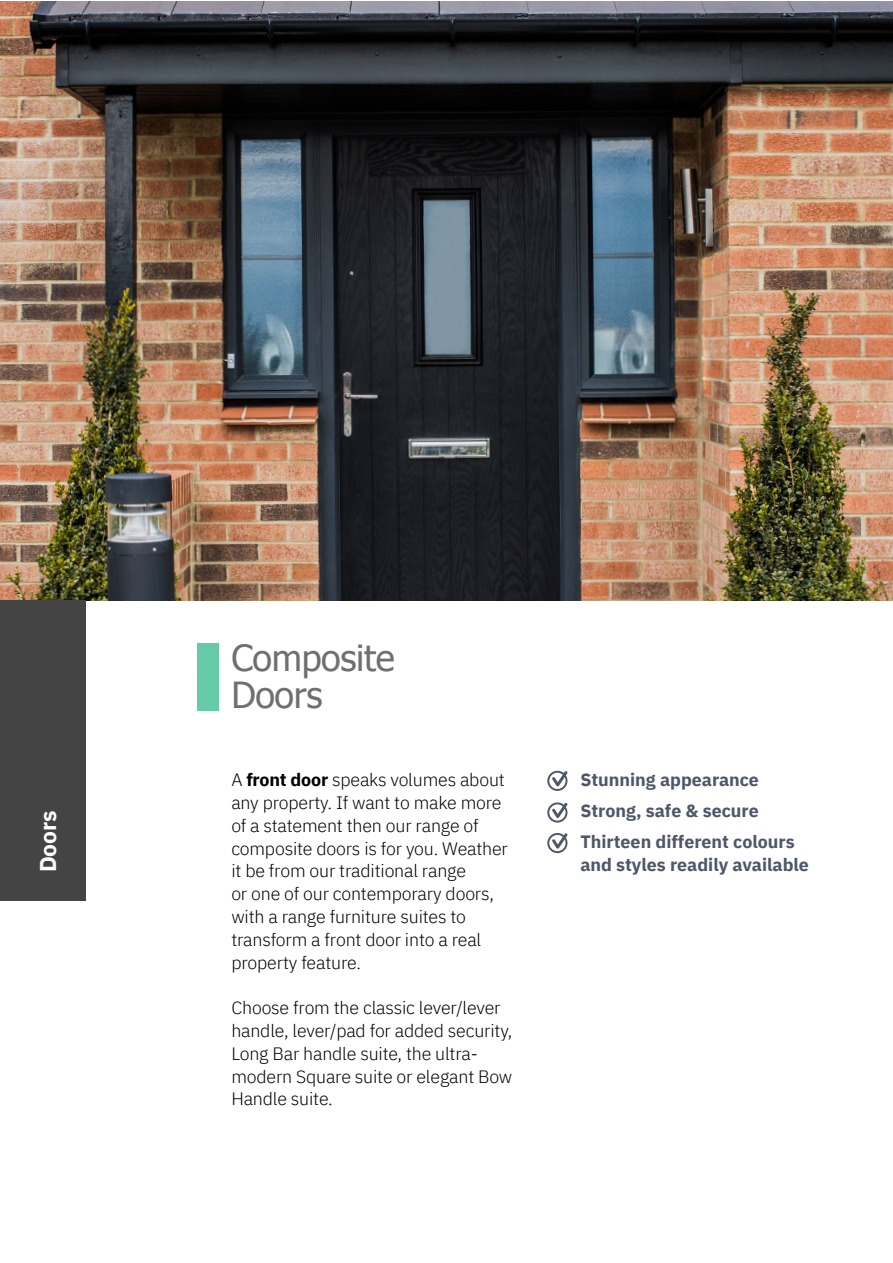
<style>
.page{position:relative;width:893px;height:1263px;background:#fff}
.page>*{position:absolute;margin:0;border:0;box-sizing:border-box;transform-origin:0 0}
.t1{font:36px/36.9px "Tahoma";letter-spacing:-.01em;color:#706f6f}
.t2{font:700 22.8px "IBM Plex Sans";color:#fff}
.t3{font:300 17.85px/22.8px "IBM Plex Sans";letter-spacing:-.01em;color:#000}
.t4{font:700 17.85px/31px "IBM Plex Sans";color:#4e5669}
.s1{font-weight:700}
</style>
<div class="page">
<img style="left:0;top:1px;width:893px;height:599px">
<div style="left:197px;top:643px;width:21px;height:67px;background:#65cba6"></div>
<div style="left:0;top:600px;width:85px;height:300px;background:#444"></div>
<svg style="left:547px;top:770px;width:21px;height:21px"></svg>
<svg style="left:547px;top:802px;width:21px;height:21px"></svg>
<svg style="left:547px;top:833px;width:21px;height:20px"></svg>
<p class="t2" style="left:30px;top:872px;width:64px;rotate:-90deg">Doors</p>
<h1 class="t1" style="left:231px;top:638px;width:165px">Composite<br>Doors</h1>
<p class="t3" style="left:231px;top:767px;width:278px">A <span class="s1">front door</span> speaks volumes about any property. If want to make more of a statement then our range of composite doors is for you. Weather it be from our traditional range<br>or one of our contemporary doors, with a range furniture suites to transform a front door into a real property feature.</p>
<p class="t3" style="left:231px;top:995px;width:283px">Choose from the classic lever/lever handle, lever/pad for added security,<br>Long Bar handle suite, the ultra&shy;modern Square suite or elegant Bow<br>Handle suite.</p>
<p class="t4" style="left:580px;top:763px;width:216px">Stunning appearance<br>Strong, safe &amp; secure<br>Thirteen different colours</p>
<p class="t4" style="left:580px;top:848px;width:230px">and styles readily available</p>
</div>
